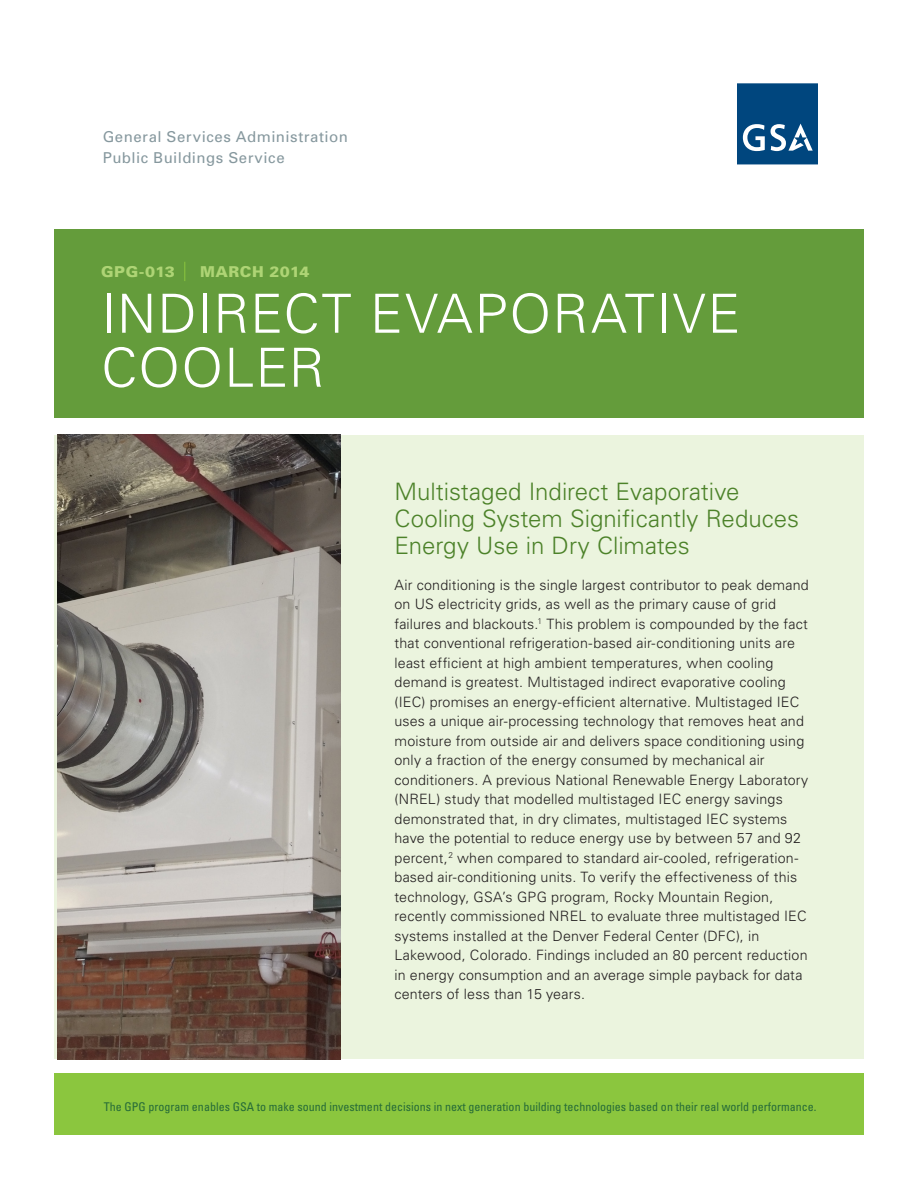
<style>
.page{position:relative;width:918px;height:1188px;background:#fff}
.page>*{position:absolute;margin:0;border:0;box-sizing:border-box;transform-origin:0 0}
.doc_head{font:300 54px/54px "Univers";letter-spacing:.02em;color:#fff}
.intro_head{font:300 24px/27px "Univers";color:#4c8229}
.GSA_PBS_-_Univers{font:15px "Univers";letter-spacing:.035em;color:#86989e}
.findings_text{font:900 15px "Univers";letter-spacing:.035em;color:#aed475}
.body{font:300 14.25px/19.5px "Univers";letter-spacing:.01em;color:#231f20}
.t1{font:condensed 12px "Univers";color:#266b38}
</style>
<div class="page">
<div style="left:54px;top:435px;width:810px;height:624px;background:#ebf4de"></div>
<div style="left:54px;top:230px;width:810px;height:188px;background:#649c3b"></div>
<svg style="left:184px;top:262px;width:1px;height:19px"></svg>
<img style="left:57px;top:435px;width:283px;height:624px">
<svg style="left:737px;top:83px;width:81px;height:81px;background:#1c5a8c"></svg>
<div style="left:54px;top:1073px;width:810px;height:62px;background:#8bc63e"></div>
<p class="GSA_PBS_-_Univers" style="left:103px;top:127px;width:247px">General Services Administration</p>
<p class="GSA_PBS_-_Univers" style="left:103px;top:148px;width:183px">Public Buildings Service</p>
<p class="findings_text" style="left:101px;top:262px;width:75px">GPG-013</p>
<p class="findings_text" style="left:200px;top:262px;width:111px">MARCH 2014</p>
<p class="doc_head" style="left:101px;top:285px;width:641px">INDIRECT EVAPORATIVE<br>COOLER</p>
<p class="intro_head" style="left:394px;top:477px;width:406px">Multistaged Indirect Evaporative<br>Cooling System Significantly Reduces<br>Energy Use in Dry Climates</p>
<p class="body" style="left:394px;top:575px;width:416px">Air conditioning is the single largest contributor to peak demand on US electricity grids, as well as the primary cause of grid failures and blackouts.<sup>1</sup> This problem is compounded by the fact that conventional refrigeration-based air-conditioning units are least efficient at high ambient temperatures, when cooling demand is greatest. Multistaged indirect evaporative cooling (IEC) promises an energy-efficient alternative. Multistaged IEC uses a unique air-processing technology that removes heat and moisture from outside air and delivers space conditioning using only a fraction of the energy consumed by mechanical air conditioners. A previous National Renewable Energy Laboratory (NREL) study that modelled multistaged IEC energy savings demonstrated that, in dry climates, multistaged IEC systems have the potential to reduce energy use by between 57 and 92 percent,<sup>2</sup> when compared to standard air-cooled, refrigeration&shy;based air-conditioning units. To verify the effectiveness of this technology, GSA’s GPG program, Rocky Mountain Region, recently commissioned NREL to evaluate three multistaged IEC systems installed at the Denver Federal Center (DFC), in Lakewood, Colorado. Findings included an 80 percent reduction in energy consumption and an average simple payback for data centers of less than 15 years.</p>
<p class="t1" style="left:104px;top:1099px;width:714px">The GPG program enables GSA to make sound investment decisions in next generation building technologies based on their real world performance.</p>
</div>
